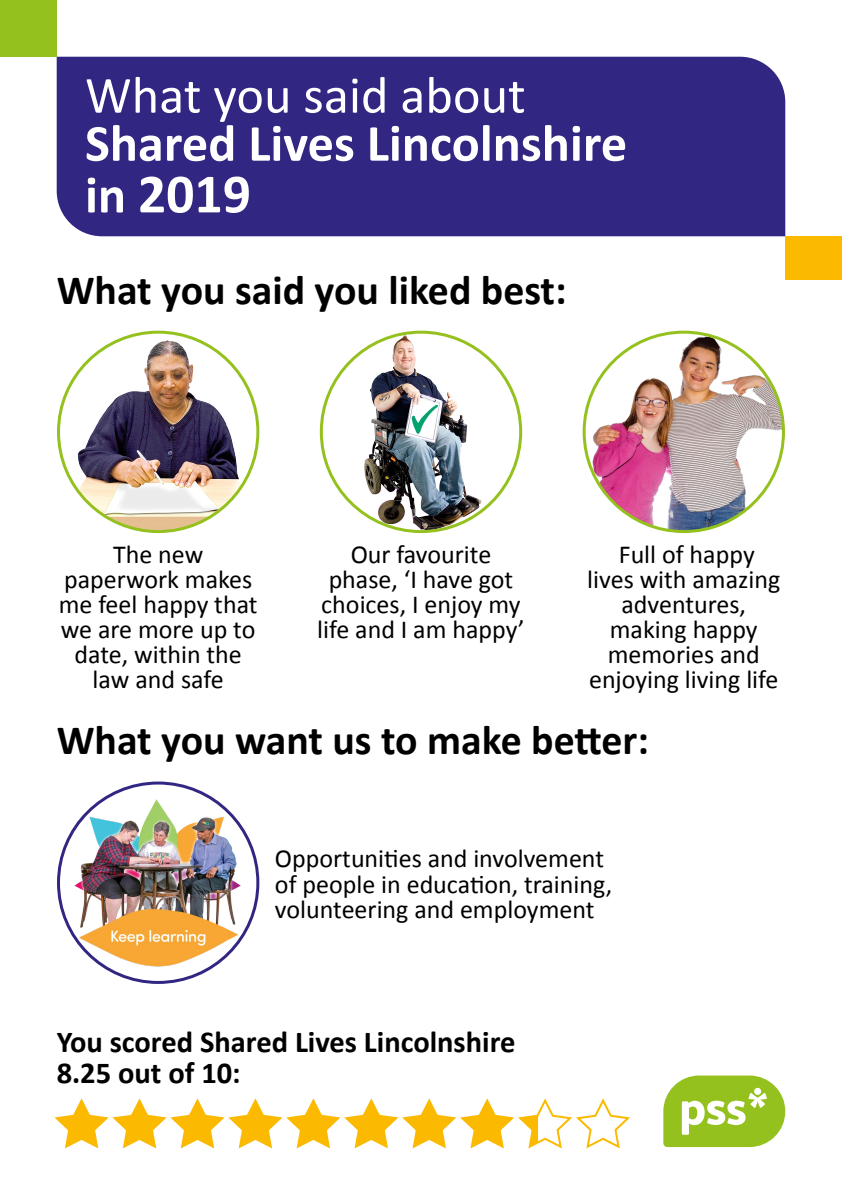
<style>
.page{position:relative;width:842px;height:1191px;background:#fff}
.page>*{position:absolute;margin:0;border:0;box-sizing:border-box;transform-origin:0 0}
.t1{font:700 55.8px "Calibri";color:#fff}
.t2{font:700 52.4px "Calibri";color:#fff}
.t3{font:52.4px "Calibri";color:#fff}
.t4{font:700 41.8px "Calibri";color:#000}
.t5{font:700 30.5px/31px "Calibri";color:#000}
.t6{font:26px/25px "Calibri";color:#000;text-align:center}
.s1{font-size:52.4px}
</style>
<div class="page">
<img style="left:321px;top:332px;width:200px;height:199px;border-radius:100px">
<img style="left:584px;top:332px;width:199px;height:199px;border-radius:100px">
<img style="left:59px;top:336px;width:199px;height:195px">
<img style="left:72px;top:796px;width:173px;height:173px">
<svg style="left:663px;top:1075px;width:122px;height:72px"></svg>
<div style="left:754px;top:1087px;width:7px;height:7px;background:#fff;border-radius:50%"></div>
<svg style="left:54px;top:1098px;width:576px;height:51px"></svg>
<div style="left:57px;top:57px;width:728px;height:179px;background:#312783"></div>
<div style="left:0;top:0;width:57px;height:57px;background:#95c11f"></div>
<div style="left:785px;top:236px;width:57px;height:44px;background:#fbba00"></div>
<p class="t3" style="left:85px;top:63px;width:442px">What you said about</p>
<p class="t2" style="left:85px;top:111px;width:544px">Shared Lives Lincolnshire</p>
<p class="t1" style="left:85px;top:159px;width:167px"><span class="s1">in</span> 2019</p>
<p class="t4" style="left:57px;top:264px;width:511px">What you said you liked best:</p>
<p class="t6" style="left:317px;top:540px;width:209px">Our favourite phase, ‘I have got choices, I enjoy my life and I am happy’</p>
<p class="t6" style="left:587px;top:540px;width:194px">Full of happy<br>lives with amazing adventures, making happy memories and enjoying living life</p>
<p class="t6" style="left:59px;top:540px;width:200px">The new paperwork makes me feel happy that we are more up to date, within the law and safe</p>
<p class="t4" style="left:57px;top:714px;width:594px">What you want us to make better:</p>
<p class="t6" style="left:275px;top:845px;width:339px;text-align:left">Opportunities and involvement of people in education, training, volunteering and employment</p>
<p class="t5" style="left:57px;top:1025px;width:460px">You scored Shared Lives Lincolnshire<br>8.25 out of 10:</p>
</div>
